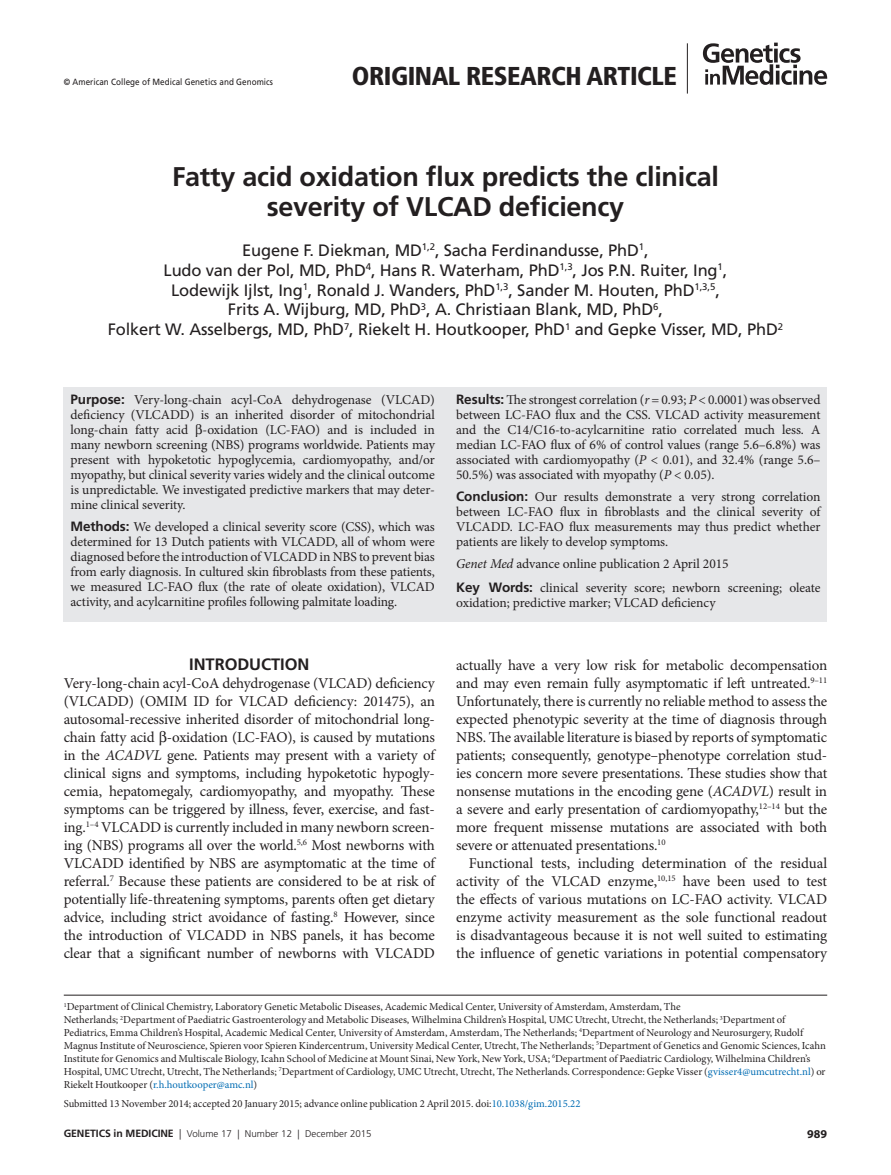
<style>
.page{position:relative;width:891px;height:1175px;background:#fff}
.page>*{position:absolute;margin:0;border:0;box-sizing:border-box;transform-origin:0 0}
.t1{font:700 27px/30px "Frutiger LT Pro";letter-spacing:-.01em;color:#231f20;text-align:center}
.t2{font:900 condensed 25.8px "Frutiger LT Pro";letter-spacing:-.02em;color:#231f20}
.t3{font:16.5px/19.8px "Frutiger LT Pro";letter-spacing:-.01em;color:#231f20;text-align:center}
.t4{font:700 16.5px "Frutiger LT Pro";letter-spacing:-.005em;color:#231f20}
.t5{font:15px/18px "Minion Pro";letter-spacing:-.01em;color:#231f20;text-align:justify}
.t6{font:13.5px/15px "Minion Pro";letter-spacing:-.005em;color:#231f20;text-align:justify}
.t7{font:700 12px "Myriad Pro";color:#231f20}
.t8{font:10.65px/12.9px "Minion Pro";color:#231f20}
.t9{font:700 10.5px "Frutiger LT Pro";letter-spacing:-.01em;color:#231f20}
.t10{font:300 9.75px "Frutiger LT Pro";color:#231f20}
.t11{font:9px "Frutiger LT Pro";letter-spacing:.005em;color:#231f20;scale:.9 1}
.s1{font-family:"Frutiger LT Pro";font-weight:700}
.s2{font-style:italic}
.s3{color:#006cb3}
.s4{font-weight:700;font-size:10.5px}
.s5{font-size:10.5px}
</style>
<div class="page">
<hr style="left:687px;top:43px;width:1px;height:51px;background:#231f20">
<svg style="left:703px;top:43px;width:124px;height:42px"></svg>
<div style="left:64px;top:387px;width:763px;height:234px;background:#e6e7e9"></div>
<hr style="left:64px;top:994px;width:763px;height:1px;background:#231f20">
<p class="t11" style="left:64px;top:76px;width:234px">© American College of Medical Genetics and Genomics</p>
<h2 class="t2" style="left:352px;top:60px;width:326px">ORIGINAL RESEARCH ARTICLE</h2>
<h1 class="t1" style="left:172px;top:162px;width:548px">Fatty acid oxidation flux predicts the clinical severity of VLCAD deficiency</h1>
<p class="t3" style="left:108px;top:240px;width:677px">Eugene F. Diekman, MD<sup>1,2</sup>, Sacha Ferdinandusse, PhD<sup>1</sup>,<br>Ludo van der Pol, MD, PhD<sup>4</sup>, Hans R. Waterham, PhD<sup>1,3</sup>, Jos P.N. Ruiter, Ing<sup>1</sup>,<br>Lodewijk Ijlst, Ing<sup>1</sup>, Ronald J. Wanders, PhD<sup>1,3</sup>, Sander M. Houten, PhD<sup>1,3,5</sup>,<br>Frits A. Wijburg, MD, PhD<sup>3</sup>, A. Christiaan Blank, MD, PhD<sup>6</sup>,<br>Folkert W. Asselbergs, MD, PhD<sup>7</sup>, Riekelt H. Houtkooper, PhD<sup>1</sup> and Gepke Visser, MD, PhD<sup>2</sup></p>
<p class="t6" style="left:71px;top:392px;width:366px"><span class="s1">Purpose:</span> Very-long-chain acyl-CoA dehydrogenase (VLCAD) deficiency (VLCADD) is an inherited disorder of mitochondrial long-chain fatty acid -oxidation (LC-FAO) and is included in many newborn screening (NBS) programs worldwide. Patients may present with hypoketotic hypoglycemia, cardiomyopathy, and/or myopathy, but clinical severity varies widely and the clinical outcome is unpredictable. We investigated predictive markers that may deter&shy;mine clinical severity.</p>
<p class="t6" style="left:71px;top:519px;width:366px"><span class="s1">Methods:</span> We developed a clinical severity score (CSS), which was determined for 13 Dutch patients with VLCADD, all of whom were diagnosed before the introduction of VLCADD in NBS to prevent bias from early diagnosis. In cultured skin fibroblasts from these patients, we measured LC-FAO flux (the rate of oleate oxidation), VLCAD activity, and acylcarnitine profiles following palmitate loading.</p>
<p class="t4" style="left:189px;top:654px;width:122px">INTRODUCTION</p>
<p class="t5" style="left:64px;top:674px;width:373px">Very-long-chain acyl-CoA dehydrogenase (VLCAD) deficiency (VLCADD) (OMIM ID for VLCAD deficiency: 201475), an autosomal-recessive inherited disorder of mitochondrial long&shy;chain fatty acid -oxidation (LC-FAO), is caused by mutations in the <span class="s2">ACADVL</span> gene. Patients may present with a variety of clinical signs and symptoms, including hypoketotic hypogly&shy;cemia, hepatomegaly, cardiomyopathy, and myopathy. These symptoms can be triggered by illness, fever, exercise, and fast&shy;ing.<sup>1–4</sup> VLCADD is currently included in many newborn screen&shy;ing (NBS) programs all over the world.<sup>5,6</sup> Most newborns with VLCADD identified by NBS are asymptomatic at the time of referral.<sup>7</sup> Because these patients are considered to be at risk of potentially life-threatening symptoms, parents often get dietary advice, including strict avoidance of fasting.<sup>8</sup> However, since the introduction of VLCADD in NBS panels, it has become clear that a significant number of newborns with VLCADD</p>
<p class="t6" style="left:456px;top:392px;width:366px"><span class="s1">Results:</span> The strongest correlation (<span class="s2">r</span> = 0.93; <span class="s2">P</span> &lt; 0.0001) was observed between LC-FAO flux and the CSS. VLCAD activity measurement and the C14/C16-to-acylcarnitine ratio correlated much less. A median LC-FAO flux of 6% of control values (range 5.6–6.8%) was associated with cardiomyopathy (<span class="s2">P</span> &lt; 0.01), and 32.4% (range 5.6– 50.5%) was associated with myopathy (<span class="s2">P</span> &lt; 0.05).</p>
<p class="t6" style="left:456px;top:489px;width:366px"><span class="s1">Conclusion:</span> Our results demonstrate a very strong correlation between LC-FAO flux in fibroblasts and the clinical severity of VLCADD. LC-FAO flux measurements may thus predict whether patients are likely to develop symptoms.</p>
<p class="t6" style="left:456px;top:551px;width:366px;line-height:24px"><span class="s2">Genet Med</span> advance online publication 2 April 2015<br><span class="s1">Key Words:</span> clinical severity score; newborn screening; oleate</p>
<p class="t6" style="left:456px;top:595px;width:261px">oxidation; predictive marker; VLCAD deficiency</p>
<p class="t5" style="left:456px;top:656px;width:373px">actually have a very low risk for metabolic decompensation and may even remain fully asymptomatic if left untreated.<sup>9–11<br></sup>Unfortunately, there is currently no reliable method to assess the expected phenotypic severity at the time of diagnosis through NBS. The available literature is biased by reports of symptomatic patients; consequently, genotype–phenotype correlation stud&shy;ies concern more severe presentations. These studies show that nonsense mutations in the encoding gene (<span class="s2">ACADVL</span>) result in a severe and early presentation of cardiomyopathy,<sup>12–14</sup> but the more frequent missense mutations are associated with both severe or attenuated presentations.<sup>10</sup></p>
<p class="t5" style="left:456px;top:854px;width:373px;text-indent:13px">Functional tests, including determination of the residual activity of the VLCAD enzyme,<sup>10,15</sup> have been used to test the effects of various mutations on LC-FAO activity. VLCAD enzyme activity measurement as the sole functional readout is disadvantageous because it is not well suited to estimating the influence of genetic variations in potential compensatory</p>
<p class="t8" style="left:64px;top:1000px;width:764px"><sup>1</sup>Department of Clinical Chemistry, Laboratory Genetic Metabolic Diseases, Academic Medical Center, University of Amsterdam, Amsterdam, The<br>Netherlands; <sup>2</sup>Department of Paediatric Gastroenterology and Metabolic Diseases, Wilhelmina Children’s Hospital, UMC Utrecht, Utrecht, the Netherlands; <sup>3</sup>Department of Pediatrics, Emma Children’s Hospital, Academic Medical Center, University of Amsterdam, Amsterdam, The Netherlands; <sup>4</sup>Department of Neurology and Neurosurgery, Rudolf Magnus Institute of Neuroscience, Spieren voor Spieren Kindercentrum, University Medical Center, Utrecht, The Netherlands; <sup>5</sup>Department of Genetics and Genomic Sciences, Icahn Institute for Genomics and Multiscale Biology, Icahn School of Medicine at Mount Sinai, New York, New York, USA; <sup>6</sup>Department of Paediatric Cardiology, Wilhelmina Children’s Hospital, UMC Utrecht, Utrecht, The Netherlands; <sup>7</sup>Department of Cardiology, UMC Utrecht, Utrecht, The Netherlands. Correspondence: Gepke Visser (<span class="s3">gvisser4@umcutrecht.nl</span>) or Riekelt Houtkooper (<span class="s3">r.h.houtkooper@amc.nl</span>)</p>
<p class="t8" style="left:64px;top:1097px;width:518px">Submitted 13 November 2014; accepted 20 January 2015; advance online publication 2 April 2015. doi:<span class="s3">10.1038/gim.2015.22</span></p>
<p class="t9" style="left:64px;top:1127px;width:84px">Genetics in medicin</p>
<p class="t10" style="left:168px;top:1128px;width:205px"><span class="s4">e</span> <span class="s5">|</span> Volume 17 | Number 12 | December 2015</p>
<p class="t7" style="left:807px;top:1126px;width:21px">989</p>
</div>
